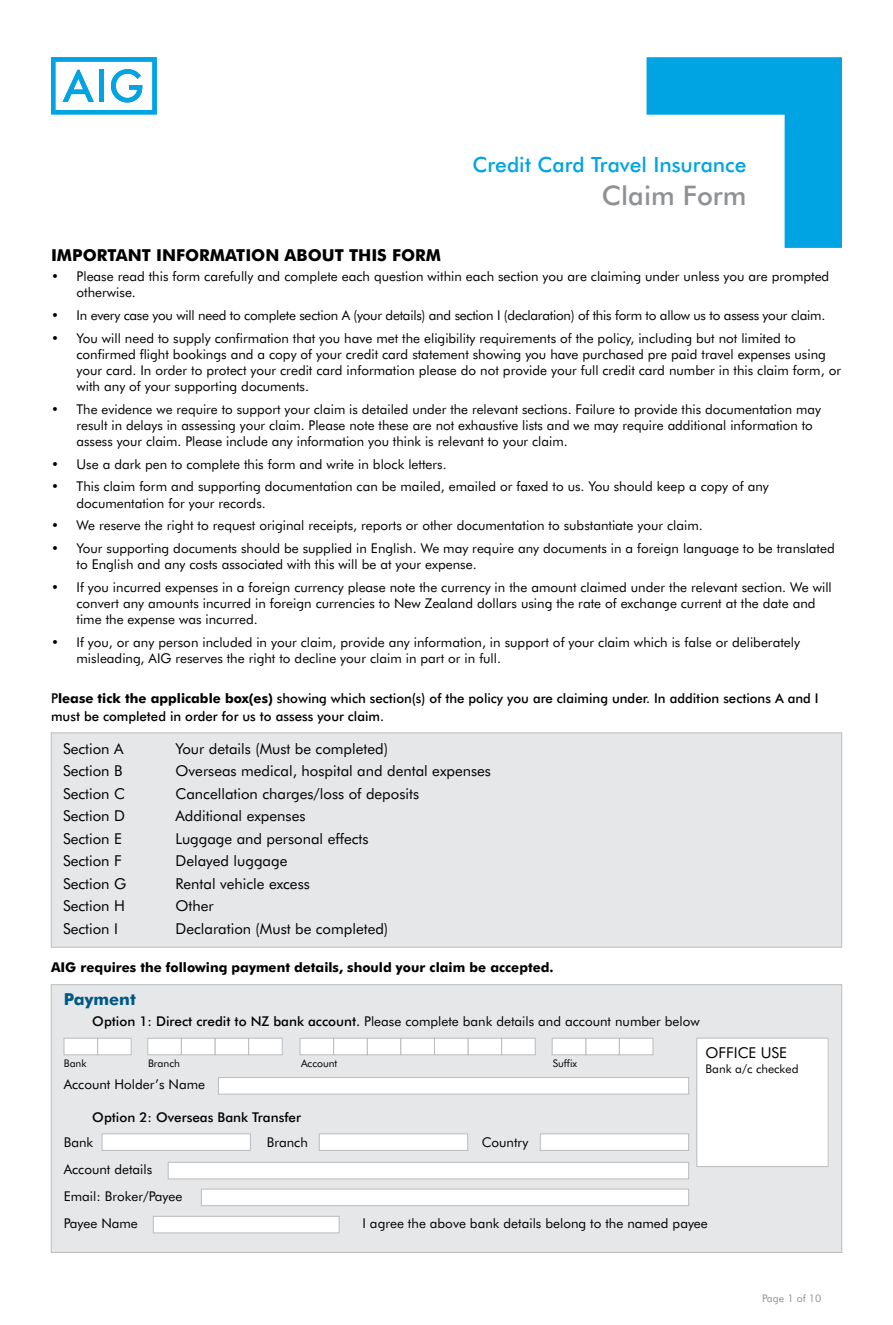
<style>
.page{position:relative;width:893px;height:1325px;background:#fff}
.page>*{position:absolute;margin:0;border:0;box-sizing:border-box;transform-origin:0 0}
.t1{font:500 27px "AIG Futura";color:#8f9194}
.t2{font:500 21px "AIG Futura";color:#00a4e3}
.t3{font:700 16.5px "AIG Futura";color:#000}
.t4{font:700 16.5px "AIG Futura";color:#005984}
.t5{font:15px "AIG Futura";color:#000}
.t6{font:13.5px/16.2px "AIG Futura";color:#000}
.t7{font:500 13.5px/18px "AIG Futura";color:#000}
.t8{font:13.5px "AIG Futura";letter-spacing:-.02em;color:#000}
.t9{font:700 13.5px "AIG Futura";color:#000}
.t10{font:12px "AIG Futura";color:#000}
.t11{font:10.5px "AIG Futura";color:#000}
.t12{font:10.5px "AIG Futura";color:#8f9194}
.s1{font-weight:700}
.s2{font-weight:500}
</style>
<div class="page">
<svg style="left:646px;top:57px;width:196px;height:191px"></svg>
<svg style="left:51px;top:57px;width:106px;height:57px"></svg>
<div style="left:51px;top:732px;width:791px;height:215px;background:#e6e7e8;border:1px solid #babcbe"></div>
<div style="left:51px;top:984px;width:791px;height:268px;background:#e6e7e8;border:1px solid #babcbe"></div>
<div style="left:697px;top:1038px;width:131px;height:128px;background:#fff"></div>
<div style="left:697px;top:1038px;width:131px;height:128px;border:1px solid #babcbe"></div>
<div style="left:64px;top:1038px;width:34px;height:17px;background:#fff;border:1px solid #babcbe"></div>
<div style="left:148px;top:1038px;width:34px;height:17px;background:#fff;border:1px solid #babcbe"></div>
<div style="left:300px;top:1038px;width:34px;height:17px;background:#fff;border:1px solid #babcbe"></div>
<div style="left:215px;top:1038px;width:34px;height:17px;background:#fff;border:1px solid #babcbe"></div>
<div style="left:367px;top:1038px;width:34px;height:17px;background:#fff;border:1px solid #babcbe"></div>
<div style="left:468px;top:1038px;width:34px;height:17px;background:#fff;border:1px solid #babcbe"></div>
<div style="left:585px;top:1038px;width:35px;height:17px;background:#fff;border:1px solid #babcbe"></div>
<div style="left:97px;top:1038px;width:34px;height:17px;background:#fff;border:1px solid #babcbe"></div>
<div style="left:181px;top:1038px;width:34px;height:17px;background:#fff;border:1px solid #babcbe"></div>
<div style="left:333px;top:1038px;width:34px;height:17px;background:#fff;border:1px solid #babcbe"></div>
<div style="left:434px;top:1038px;width:34px;height:17px;background:#fff;border:1px solid #babcbe"></div>
<div style="left:552px;top:1038px;width:34px;height:17px;background:#fff;border:1px solid #babcbe"></div>
<div style="left:248px;top:1038px;width:34px;height:17px;background:#fff;border:1px solid #babcbe"></div>
<div style="left:401px;top:1038px;width:34px;height:17px;background:#fff;border:1px solid #babcbe"></div>
<div style="left:501px;top:1038px;width:34px;height:17px;background:#fff;border:1px solid #babcbe"></div>
<div style="left:619px;top:1038px;width:34px;height:17px;background:#fff;border:1px solid #babcbe"></div>
<div style="left:102px;top:1133px;width:149px;height:17px;background:#fff;border:1px solid #babcbe"></div>
<div style="left:168px;top:1162px;width:521px;height:17px;background:#fff;border:1px solid #babcbe"></div>
<div style="left:201px;top:1188px;width:488px;height:17px;background:#fff;border:1px solid #babcbe"></div>
<div style="left:153px;top:1216px;width:186px;height:17px;background:#fff;border:1px solid #babcbe"></div>
<div style="left:218px;top:1077px;width:471px;height:17px;background:#fff;border:1px solid #babcbe"></div>
<div style="left:319px;top:1133px;width:149px;height:17px;background:#fff;border:1px solid #babcbe"></div>
<div style="left:540px;top:1133px;width:149px;height:17px;background:#fff;border:1px solid #babcbe"></div>
<h2 class="t2" style="left:472px;top:152px;width:275px">Credit Card Travel Insurance</h2>
<h1 class="t1" style="left:602px;top:179px;width:146px">Claim Form</h1>
<p class="t3" style="left:51px;top:245px;width:391px">IMPORTANT INFORMATION ABOUT THIS FORM</p>
<p class="t6" style="left:77px;top:268px;width:754px;text-indent:-26px">• Please read this form carefully and complete each question within each section you are claiming under unless you are prompted otherwise.</p>
<p class="t8" style="left:51px;top:307px;width:776px">• In every case you will need to complete section A (your details) and section I (declaration) of this form to allow us to assess your claim.</p>
<p class="t6" style="left:77px;top:329px;width:766px;text-indent:-26px">• You will need to supply confirmation that you have met the eligibility requirements of the policy, including but not limited to confirmed flight bookings and a copy of your credit card statement showing you have purchased pre paid travel expenses using your card. In order to protect your credit card information please do not provide your full credit card number in this claim form, or with any of your supporting documents.</p>
<p class="t6" style="left:77px;top:401px;width:746px;text-indent:-26px">• The evidence we require to support your claim is detailed under the relevant sections. Failure to provide this documentation may result in delays in assessing your claim. Please note these are not exhaustive lists and we may require additional information to assess your claim. Please include any information you think is relevant to your claim.</p>
<p class="t6" style="left:51px;top:456px;width:397px">• Use a dark pen to complete this form and write in block letters.</p>
<p class="t6" style="left:77px;top:478px;width:694px;text-indent:-26px">• This claim form and supporting documentation can be mailed, emailed or faxed to us. You should keep a copy of any documentation for your records.</p>
<p class="t6" style="left:51px;top:517px;width:653px">• We reserve the right to request original receipts, reports or other documentation to substantiate your claim.</p>
<p class="t6" style="left:77px;top:540px;width:760px;text-indent:-26px">• Your supporting documents should be supplied in English. We may require any documents in a foreign language to be translated to English and any costs associated with this will be at your expense.</p>
<p class="t6" style="left:77px;top:578px;width:757px;text-indent:-26px">• If you incurred expenses in a foreign currency please note the currency in the amount claimed under the relevant section. We will convert any amounts incurred in foreign currencies to New Zealand dollars using the rate of exchange current at the date and time the expense was incurred.</p>
<p class="t6" style="left:77px;top:633px;width:725px;text-indent:-26px">• If you, or any person included in your claim, provide any information, in support of your claim which is false or deliberately misleading, AIG reserves the right to decline your claim in part or in full.</p>
<p class="t7" style="left:51px;top:689px;width:769px">P<span class="s1">lease tick the applicable box(es)</span> showing which section(s) of the policy you are claiming under. In addition sections A and I must be completed in order for us to assess your claim.</p>
<p class="t5" style="left:63px;top:739px;width:62px">Section A</p>
<p class="t5" style="left:176px;top:739px;width:214px">Your details (Must be completed)</p>
<p class="t5" style="left:63px;top:762px;width:61px">Section B</p>
<p class="t5" style="left:176px;top:762px;width:317px">Overseas medical, hospital and dental expenses</p>
<p class="t5" style="left:63px;top:784px;width:63px">Section C</p>
<p class="t5" style="left:176px;top:784px;width:245px">Cancellation charges/loss of deposits</p>
<p class="t5" style="left:63px;top:807px;width:63px">Section D</p>
<p class="t5" style="left:176px;top:807px;width:131px">Additional expenses</p>
<p class="t5" style="left:63px;top:829px;width:60px">Section E</p>
<p class="t5" style="left:176px;top:829px;width:194px">Luggage and personal effects</p>
<p class="t5" style="left:63px;top:852px;width:60px">Section F</p>
<p class="t5" style="left:176px;top:852px;width:113px">Delayed luggage</p>
<p class="t5" style="left:63px;top:874px;width:65px">Section G</p>
<p class="t5" style="left:176px;top:874px;width:136px">Rental vehicle excess</p>
<p class="t5" style="left:63px;top:897px;width:63px">Section H</p>
<p class="t5" style="left:176px;top:897px;width:40px">Other</p>
<p class="t5" style="left:63px;top:919px;width:56px">Section I</p>
<p class="t5" style="left:176px;top:919px;width:214px">Declaration (Must be completed)</p>
<p class="t9" style="left:51px;top:959px;width:504px">AIG requires the following payment details, should your claim be accepted.</p>
<p class="t4" style="left:64px;top:989px;width:74px">Payment</p>
<p class="t6" style="left:92px;top:1012px;width:609px"><span class="s2">Option 1: Direct credit to NZ bank account.</span> Please complete bank details and account number below</p>
<p class="t11" style="left:64px;top:1057px;width:24px">Bank</p>
<p class="t11" style="left:148px;top:1057px;width:33px">Branch</p>
<p class="t11" style="left:301px;top:1057px;width:38px">Account</p>
<p class="t11" style="left:553px;top:1057px;width:26px">Suffix</p>
<p class="t6" style="left:64px;top:1076px;width:143px">Account Holder’s Name</p>
<p class="t7" style="left:92px;top:1107px;width:210px">Option 2: Overseas Bank Transfer</p>
<p class="t6" style="left:64px;top:1133px;width:31px">Bank</p>
<p class="t6" style="left:267px;top:1133px;width:43px">Branch</p>
<p class="t6" style="left:482px;top:1133px;width:48px">Country</p>
<p class="t5" style="left:705px;top:1043px;width:83px">OFFICE USE</p>
<p class="t10" style="left:705px;top:1061px;width:95px">Bank a/c checked</p>
<p class="t6" style="left:64px;top:1155px;width:120px;line-height:27px">Account details<br>Email: Broker/Payee<br>Payee Name</p>
<p class="t6" style="left:362px;top:1215px;width:347px">I agree the above bank details belong to the named payee</p>
<p class="t12" style="left:762px;top:1291px;width:60px">Page 1 of 10</p>
</div>
